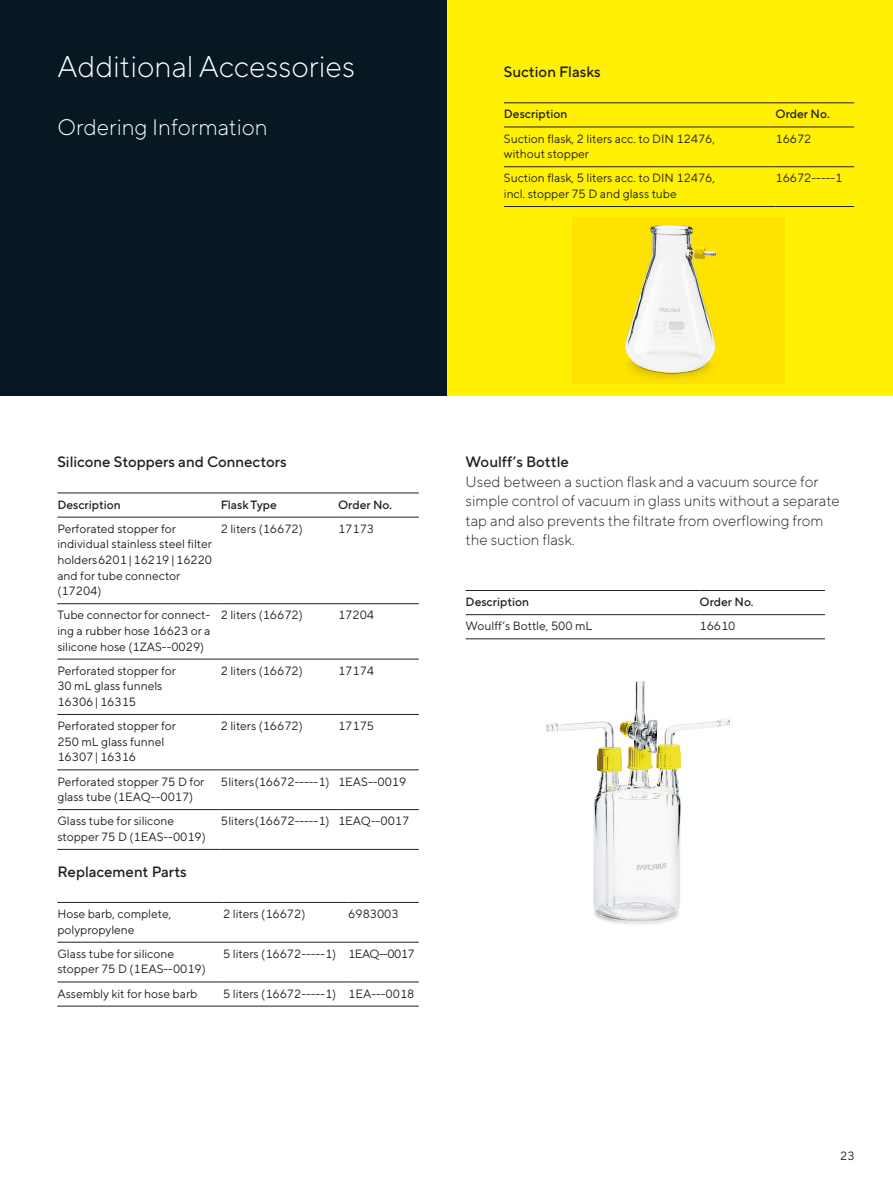
<style>
.page{position:relative;width:893px;height:1191px;background:#fff}
.page>*{position:absolute;margin:0;border:0;box-sizing:border-box;transform-origin:0 0}
.t1{font:300 30px "TT Norms Pro";color:#fff}
.t2{font:300 22.5px "TT Norms Pro";color:#fff}
.t3{font:300 15px/19.5px "TT Norms Pro";color:#231f20}
.t4{font:500 15px "TT Norms Pro";color:#231f20}
.t5{font:12px/15.6px "TT Norms Pro";color:#231f20}
.t6{font:500 12px "TT Norms Pro";color:#231f20}
</style>
<div class="page">
<div style="left:446px;top:0;width:447px;height:395px;background:#fff101"></div>
<hr style="left:504px;top:166px;width:271px;height:1px;background:#231f20">
<hr style="left:775px;top:166px;width:79px;height:1px;background:#231f20">
<hr style="left:504px;top:206px;width:271px;height:1px;background:#231f20">
<hr style="left:775px;top:206px;width:79px;height:1px;background:#231f20">
<hr style="left:504px;top:102px;width:271px;height:1px;background:#231f20">
<hr style="left:775px;top:102px;width:79px;height:1px;background:#231f20">
<hr style="left:504px;top:127px;width:271px;height:1px;background:#231f20">
<hr style="left:775px;top:127px;width:79px;height:1px;background:#231f20">
<hr style="left:466px;top:638px;width:233px;height:1px;background:#231f20">
<hr style="left:699px;top:638px;width:126px;height:1px;background:#231f20">
<hr style="left:466px;top:590px;width:233px;height:1px;background:#231f20">
<hr style="left:699px;top:590px;width:126px;height:1px;background:#231f20">
<hr style="left:466px;top:614px;width:233px;height:1px;background:#231f20">
<hr style="left:699px;top:614px;width:126px;height:1px;background:#231f20">
<img style="left:546px;top:681px;width:184px;height:244px">
<div style="left:0;top:0;width:446px;height:395px;background:#071822"></div>
<hr style="left:57px;top:603px;width:164px;height:1px;background:#231f20">
<hr style="left:221px;top:603px;width:117px;height:1px;background:#231f20">
<hr style="left:338px;top:603px;width:81px;height:1px;background:#231f20">
<hr style="left:57px;top:659px;width:164px;height:1px;background:#231f20">
<hr style="left:221px;top:659px;width:117px;height:1px;background:#231f20">
<hr style="left:338px;top:659px;width:81px;height:1px;background:#231f20">
<hr style="left:57px;top:714px;width:164px;height:1px;background:#231f20">
<hr style="left:221px;top:714px;width:117px;height:1px;background:#231f20">
<hr style="left:338px;top:714px;width:81px;height:1px;background:#231f20">
<hr style="left:57px;top:769px;width:164px;height:1px;background:#231f20">
<hr style="left:221px;top:769px;width:117px;height:1px;background:#231f20">
<hr style="left:338px;top:769px;width:81px;height:1px;background:#231f20">
<hr style="left:57px;top:809px;width:164px;height:1px;background:#231f20">
<hr style="left:221px;top:809px;width:117px;height:1px;background:#231f20">
<hr style="left:338px;top:809px;width:81px;height:1px;background:#231f20">
<hr style="left:57px;top:849px;width:164px;height:1px;background:#231f20">
<hr style="left:221px;top:849px;width:117px;height:1px;background:#231f20">
<hr style="left:338px;top:849px;width:81px;height:1px;background:#231f20">
<hr style="left:57px;top:492px;width:164px;height:1px;background:#231f20">
<hr style="left:221px;top:492px;width:117px;height:1px;background:#231f20">
<hr style="left:338px;top:492px;width:81px;height:1px;background:#231f20">
<hr style="left:57px;top:517px;width:164px;height:1px;background:#231f20">
<hr style="left:221px;top:517px;width:117px;height:1px;background:#231f20">
<hr style="left:338px;top:517px;width:81px;height:1px;background:#231f20">
<hr style="left:57px;top:942px;width:166px;height:1px;background:#231f20">
<hr style="left:223px;top:942px;width:125px;height:1px;background:#231f20">
<hr style="left:348px;top:942px;width:71px;height:1px;background:#231f20">
<hr style="left:57px;top:981px;width:166px;height:1px;background:#231f20">
<hr style="left:223px;top:981px;width:125px;height:1px;background:#231f20">
<hr style="left:348px;top:981px;width:71px;height:1px;background:#231f20">
<hr style="left:57px;top:902px;width:166px;height:1px;background:#231f20">
<hr style="left:223px;top:902px;width:125px;height:1px;background:#231f20">
<hr style="left:348px;top:902px;width:71px;height:1px;background:#231f20">
<hr style="left:57px;top:1006px;width:166px;height:1px;background:#231f20">
<hr style="left:223px;top:1006px;width:125px;height:1px;background:#231f20">
<hr style="left:348px;top:1006px;width:71px;height:1px;background:#231f20">
<img style="left:625px;top:225px;width:91px;height:149px">
<h1 class="t1" style="left:57px;top:45px;width:299px">Additional Accessories</h1>
<h2 class="t2" style="left:57px;top:111px;width:212px">Ordering Information</h2>
<p class="t4" style="left:504px;top:61px;width:98px">Suction Flasks</p>
<p class="t6" style="left:504px;top:105px;width:65px">Description</p>
<p class="t6" style="left:775px;top:105px;width:55px">Order No.</p>
<p class="t5" style="left:504px;top:130px;width:213px">Suction flask, 2 liters acc. to DIN 12476, without stopper</p>
<p class="t5" style="left:775px;top:130px;width:37px">16672</p>
<p class="t5" style="left:504px;top:170px;width:213px">Suction flask, 5 liters acc. to DIN 12476, incl. stopper 75 D and glass tube</p>
<p class="t5" style="left:775px;top:170px;width:68px">16672-----1</p>
<p class="t4" style="left:57px;top:451px;width:231px">Silicone Stoppers and Connectors</p>
<p class="t6" style="left:57px;top:495px;width:65px">Description</p>
<p class="t6" style="left:221px;top:495px;width:58px">Flask Type</p>
<p class="t6" style="left:338px;top:495px;width:55px">Order No.</p>
<p class="t5" style="left:57px;top:520px;width:156px">Perforated stopper for individual stainless steel filter holders 6201|16219|16220 and for tube connector (17204)</p>
<p class="t5" style="left:221px;top:520px;width:84px">2 liters (16672)</p>
<p class="t5" style="left:338px;top:520px;width:37px">17173</p>
<p class="t5" style="left:57px;top:606px;width:155px;text-align:justify">Tube connector for connect&shy;ing a rubber hose 16623 or a silicone hose (1ZAS--0029)</p>
<p class="t5" style="left:221px;top:606px;width:84px">2 liters (16672)</p>
<p class="t5" style="left:338px;top:606px;width:37px">17204</p>
<p class="t5" style="left:57px;top:662px;width:120px">Perforated stopper for<br>30 mL glass funnels<br>16306|16315</p>
<p class="t5" style="left:221px;top:662px;width:84px">2 liters (16672)</p>
<p class="t5" style="left:338px;top:662px;width:37px">17174</p>
<p class="t5" style="left:57px;top:717px;width:120px">Perforated stopper for<br>250 mL glass funnel<br>16307|16316</p>
<p class="t5" style="left:221px;top:717px;width:84px">2 liters (16672)</p>
<p class="t5" style="left:338px;top:717px;width:37px">17175</p>
<p class="t5" style="left:57px;top:772px;width:149px">Perforated stopper 75 D for glass tube (1EAQ--0017)</p>
<p class="t5" style="left:221px;top:772px;width:187px">5 liters (16672-----1) 1EAS--0019</p>
<p class="t5" style="left:57px;top:812px;width:150px">Glass tube for silicone stopper 75 D (1EAS--0019)</p>
<p class="t5" style="left:221px;top:812px;width:190px">5 liters (16672-----1) 1EAQ--0017</p>
<p class="t4" style="left:57px;top:860px;width:131px">Replacement Parts</p>
<p class="t5" style="left:57px;top:905px;width:115px">Hose barb, complete, polypropylene</p>
<p class="t5" style="left:223px;top:905px;width:84px">2 liters (16672)</p>
<p class="t5" style="left:348px;top:905px;width:52px">6983003</p>
<p class="t5" style="left:57px;top:945px;width:150px">Glass tube for silicone stopper 75 D (1EAS--0019)</p>
<p class="t5" style="left:223px;top:945px;width:193px">5 liters (16672-----1) 1EAQ--0017</p>
<p class="t5" style="left:57px;top:985px;width:141px">Assembly kit for hose barb</p>
<p class="t5" style="left:223px;top:985px;width:193px">5 liters (16672-----1) 1EA---0018</p>
<p class="t4" style="left:466px;top:451px;width:105px">Woulff’s Bottle</p>
<p class="t3" style="left:466px;top:470px;width:376px">Used between a suction flask and a vacuum source for simple control of vacuum in glass units without a separate tap and also prevents the filtrate from overflowing from the suction flask.</p>
<p class="t6" style="left:466px;top:593px;width:65px">Description</p>
<p class="t6" style="left:699px;top:593px;width:55px">Order No.</p>
<p class="t5" style="left:466px;top:617px;width:128px">Woulff‘s Bottle, 500 mL</p>
<p class="t5" style="left:699px;top:617px;width:37px">16610</p>
<p class="t5" style="left:840px;top:1147px;width:16px">23</p>
</div>
